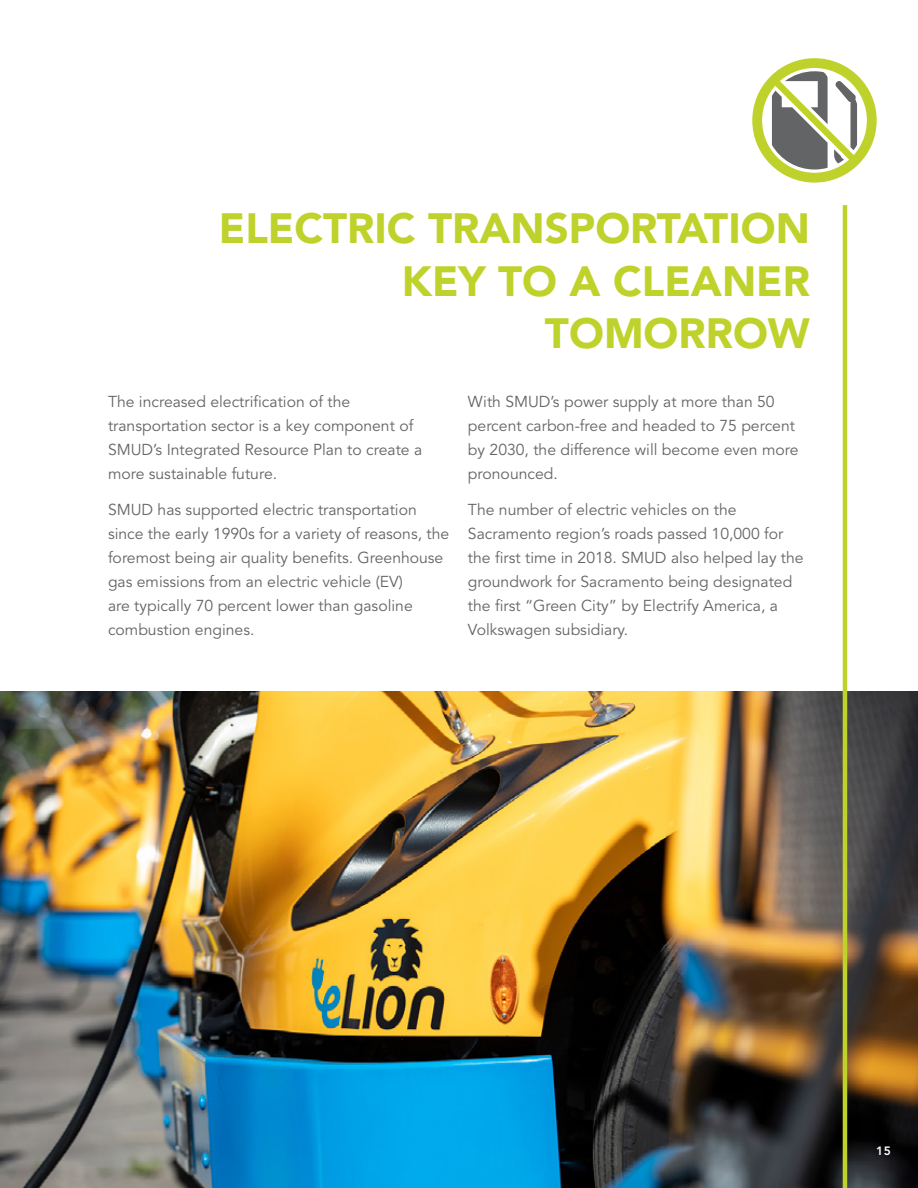
<style>
.page{position:relative;width:918px;height:1188px;background:#fff}
.page>*{position:absolute;margin:0;border:0;box-sizing:border-box;transform-origin:0 0}
.t1{font:900 42px/52.5px "Avenir";color:#bfd22b;text-align:right}
.t2{font:15.75px/24px "Avenir";color:#636466}
.t3{font:800 12px "Avenir";color:#fff}
</style>
<div class="page">
<img style="left:0;top:691px;width:918px;height:497px">
<hr style="left:843px;top:205px;width:4px;height:983px;background:#bfd22b">
<svg style="left:752px;top:58px;width:125px;height:125px"></svg>
<h1 class="t1" style="left:219px;top:202px;width:593px">ELECTRIC TRANSPORTATION<br>KEY TO A CLEANER<br>TOMORROW</h1>
<p class="t2" style="left:108px;top:390px;width:316px">The increased electrification of the transportation sector is a key component of SMUD’s Integrated Resource Plan to create a more sustainable future.</p>
<p class="t2" style="left:108px;top:498px;width:343px">SMUD has supported electric transportation since the early 1990s for a variety of reasons, the foremost being air quality benefits. Greenhouse gas emissions from an electric vehicle (EV)<br>are typically 70 percent lower than gasoline combustion engines.</p>
<p class="t2" style="left:468px;top:390px;width:332px">With SMUD’s power supply at more than 50 percent carbon-free and headed to 75 percent by 2030, the difference will become even more pronounced.</p>
<p class="t2" style="left:468px;top:498px;width:337px">The number of electric vehicles on the Sacramento region’s roads passed 10,000 for the first time in 2018. SMUD also helped lay the groundwork for Sacramento being designated the first “Green City” by Electrify America, a Volkswagen subsidiary.</p>
<p class="t3" style="left:876px;top:1143px;width:16px">15</p>
</div>
